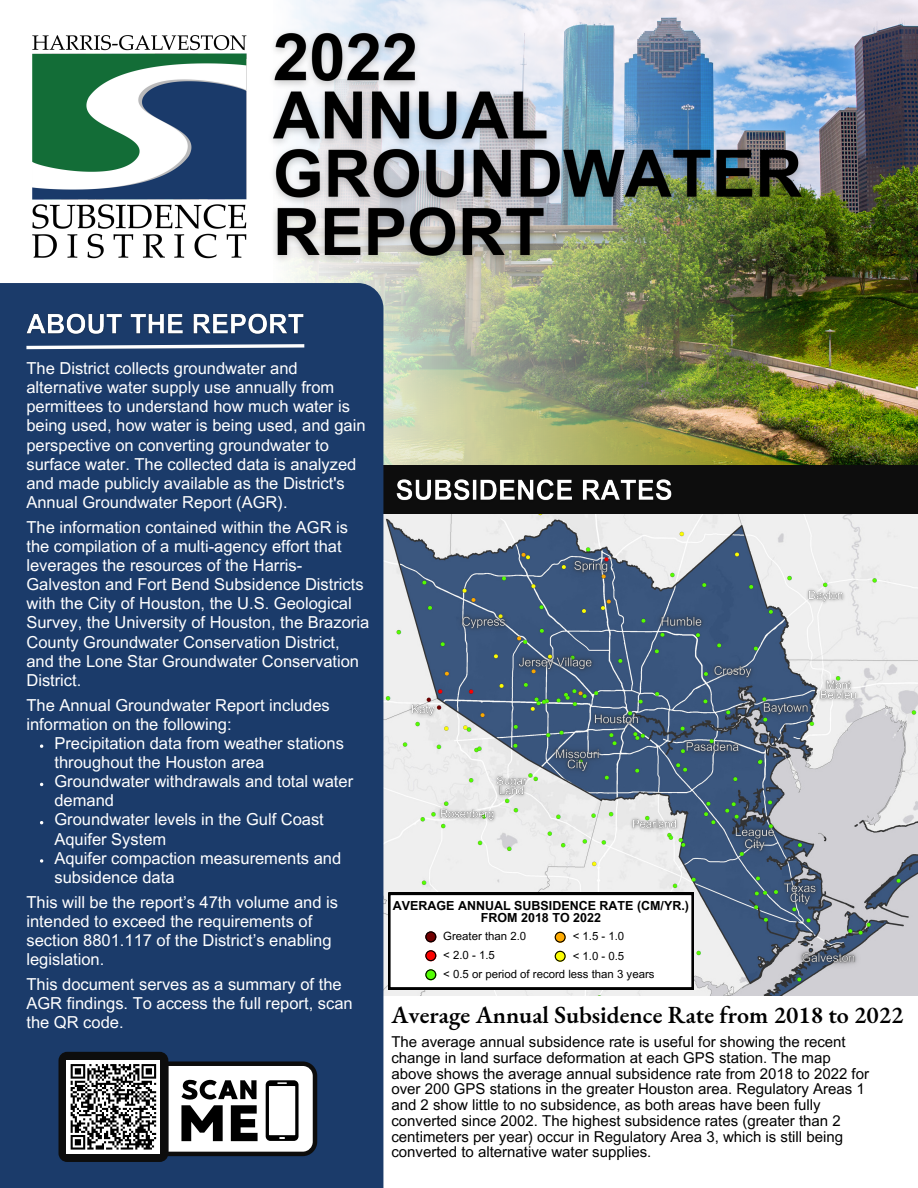
<style>
.page{position:relative;width:918px;height:1188px;background:#fff}
.page>*{position:absolute;margin:0;border:0;box-sizing:border-box;transform-origin:0 0}
.t1{font:600 24px "EB Garamond";color:#000}
.t2{font:16.5px/19.2px "Arial MT Pro";color:#fff}
.t3{font:15px/15.8px "Arial MT Pro";color:#000}
.t4{font:700 12.45px/12px "Arial MT Pro";color:#000;text-align:center}
.t5{font:11.4px "Arial MT Pro";color:#000}
</style>
<div class="page">
<img style="left:799px;top:0;width:119px;height:465px">
<img style="left:292px;top:0;width:507px;height:465px">
<img style="left:383px;top:513px;width:535px;height:483px">
<div style="left:304px;top:465px;width:614px;height:48px;background:#0d0d0d"></div>
<div style="left:0;top:283px;width:383px;height:905px;background:#1b3b6a"></div>
<svg style="left:23px;top:346px;width:285px;height:5px"></svg>
<img style="left:32px;top:35px;width:215px;height:224px">
<svg style="left:168px;top:1061px;width:149px;height:95px"></svg>
<div style="left:59px;top:1052px;width:109px;height:110px;background:#0d0d0d;border-radius:9px"></div>
<div style="left:66px;top:1060px;width:94px;height:94px;background:#fff"></div>
<svg style="left:70px;top:1064px;width:87px;height:86px"></svg>
<img style="left:261px;top:24px;width:553px;height:264px">
<img style="left:396px;top:479px;width:276px;height:21px">
<img style="left:23px;top:310px;width:285px;height:36px">
<svg style="left:40px;top:744px;width:3px;height:4px"></svg>
<svg style="left:40px;top:859px;width:3px;height:4px"></svg>
<svg style="left:388px;top:893px;width:306px;height:96px"></svg>
<img style="left:580px;top:699px;width:73px;height:42px">
<img style="left:672px;top:727px;width:83px;height:42px">
<img style="left:627px;top:814px;width:54px;height:23px">
<img style="left:816px;top:676px;width:46px;height:32px">
<img style="left:720px;top:812px;width:69px;height:55px">
<img style="left:769px;top:869px;width:63px;height:52px">
<img style="left:788px;top:939px;width:82px;height:42px">
<img style="left:647px;top:602px;width:70px;height:42px">
<img style="left:559px;top:546px;width:63px;height:42px">
<img style="left:448px;top:602px;width:73px;height:42px">
<img style="left:407px;top:699px;width:32px;height:23px">
<img style="left:804px;top:585px;width:45px;height:23px">
<img style="left:492px;top:771px;width:40px;height:32px">
<img style="left:436px;top:804px;width:64px;height:23px">
<img style="left:700px;top:652px;width:67px;height:42px">
<img style="left:749px;top:688px;width:74px;height:42px">
<img style="left:541px;top:734px;width:73px;height:53px">
<img style="left:505px;top:643px;width:102px;height:42px">
<p class="t2" style="left:26px;top:361px;width:341px">The District collects groundwater and alternative water supply use annually from permittees to understand how much water is being used, how water is being used, and gain perspective on converting groundwater to surface water. The collected data is analyzed and made publicly available as the District's Annual Groundwater Report (AGR).</p>
<p class="t2" style="left:26px;top:520px;width:344px">The information contained within the AGR is the compilation of a multi-agency effort that leverages the resources of the Harris-Galveston and Fort Bend Subsidence Districts with the City of Houston, the U.S. Geological Survey, the University of Houston, the Brazoria County Groundwater Conservation District, and the Lone Star Groundwater Conservation District.</p>
<p class="t2" style="left:26px;top:697px;width:305px">The Annual Groundwater Report includes information on the following:</p>
<p class="t2" style="left:54px;top:736px;width:291px">Precipitation data from weather stations throughout the Houston area</p>
<p class="t2" style="left:54px;top:774px;width:300px">Groundwater withdrawals and total water demand</p>
<p class="t2" style="left:54px;top:812px;width:271px">Groundwater levels in the Gulf Coast<br>Aquifer System</p>
<p class="t2" style="left:54px;top:850px;width:288px">Aquifer compaction measurements and subsidence data</p>
<p class="t2" style="left:26px;top:894px;width:313px">This will be the report’s 47th volume and is intended to exceed the requirements of section 8801.117 of the District’s enabling legislation.</p>
<p class="t2" style="left:26px;top:977px;width:328px">This document serves as a summary of the<br>AGR findings. To access the full report, scan the QR code.</p>
<p class="t4" style="left:393px;top:901px;width:298px">AVERAGE ANNUAL SUBSIDENCE RATE (CM/YR.)<br>FROM 2018 TO 2022</p>
<p class="t5" style="left:443px;top:932px;width:84px">Greater than 2.0</p>
<p class="t5" style="left:443px;top:951px;width:53px">&lt; 2.0 - 1.5</p>
<p class="t5" style="left:573px;top:932px;width:53px">&lt; 1.5 - 1.0</p>
<p class="t5" style="left:573px;top:952px;width:53px">&lt; 1.0 - 0.5</p>
<p class="t5" style="left:443px;top:970px;width:213px">&lt; 0.5 or period of record less than 3 years</p>
<p class="t1" style="left:391px;top:998px;width:514px">Average Annual Subsidence Rate from 2018 to 2022</p>
<p class="t3" style="left:391px;top:1036px;width:479px">The average annual subsidence rate is useful for showing the recent change in land surface deformation at each GPS station. The map above shows the average annual subsidence rate from 2018 to 2022 for over 200 GPS stations in the greater Houston area. Regulatory Areas 1 and 2 show little to no subsidence, as both areas have been fully converted since 2002. The highest subsidence rates (greater than 2 centimeters per year) occur in Regulatory Area 3, which is still being converted to alternative water supplies.</p>
</div>
